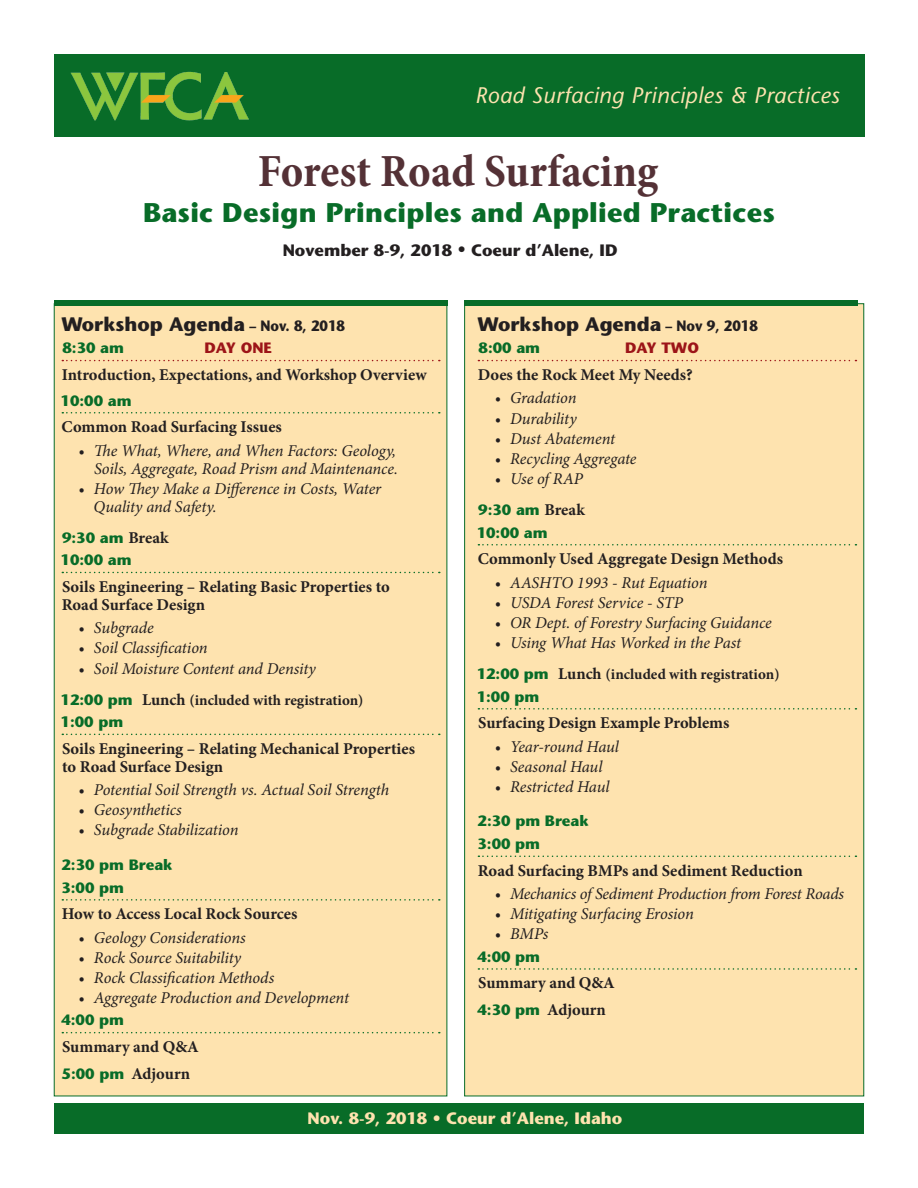
<style>
.page{position:relative;width:918px;height:1188px;background:#fff}
.page>*{position:absolute;margin:0;border:0;box-sizing:border-box;transform-origin:0 0}
.t1{font:700 condensed 46.5px "Minion Pro";letter-spacing:-.005em;color:#543136}
.content_1{font:700 27px "Stone Sans Std";letter-spacing:.01em;color:#086c28}
.headers{font:italic 500 22.5px "Stone Sans Std";letter-spacing:.02em;color:#fee3af}
.Time_no_lines{font:700 19.5px "Stone Sans Std";color:#231f20}
.Workshop_Info{font:italic 16.5px/18px "Minion Pro";letter-spacing:-.01em;color:#231f20;text-align:right}
.Time_no_lines-2{font:700 16.5px/18px "Minion Pro";color:#231f20}
.headers-2{font:700 16.5px "Stone Sans Std";color:#231f20}
.headers-3{font:700 16.5px "Stone Sans Std";color:#fee3af}
.Time_no_lines-3{font:700 15px "Minion Pro";color:#231f20}
.Time___lines{font:700 15px "Stone Sans Std";color:#086c28}
.Time_no_lines-4{font:700 15px "Stone Sans Std";color:#086c28}
.Time___lines-2{font:700 15px "Stone Sans Std";color:#9c1418}
.s1{font-size:15px}
.s2{font-family:"Minion Pro";font-size:16.5px;color:#231f20}
.s3{font-family:"Stone Sans Std";color:#086c28}
.s4{font-size:16.5px}
.s5{font-family:"Stone Sans Std";font-size:15px;color:#086c28}
</style>
<div class="page">
<div style="left:54px;top:303px;width:393px;height:793px;background:#fee3af"></div>
<div style="left:464px;top:303px;width:400px;height:793px;background:#fee3af;border:1px solid #086c28"></div>
<div style="left:54px;top:1104px;width:810px;height:30px;background:#086c28"></div>
<svg style="left:62px;top:360px;width:378px;height:1px"></svg>
<svg style="left:62px;top:412px;width:378px;height:2px"></svg>
<svg style="left:62px;top:572px;width:378px;height:1px"></svg>
<svg style="left:62px;top:734px;width:378px;height:1px"></svg>
<svg style="left:62px;top:899px;width:378px;height:2px"></svg>
<svg style="left:62px;top:1032px;width:378px;height:1px"></svg>
<svg style="left:478px;top:360px;width:378px;height:1px"></svg>
<svg style="left:478px;top:544px;width:378px;height:2px"></svg>
<svg style="left:478px;top:708px;width:378px;height:2px"></svg>
<svg style="left:478px;top:856px;width:378px;height:1px"></svg>
<svg style="left:478px;top:968px;width:378px;height:2px"></svg>
<div style="left:55px;top:54px;width:810px;height:82px;background:#086c28"></div>
<img style="left:70px;top:72px;width:179px;height:49px">
<div style="left:54px;top:300px;width:393px;height:6px;background:#086c28"></div>
<div style="left:464px;top:300px;width:394px;height:6px;background:#086c28"></div>
<p class="headers" style="left:475px;top:82px;width:366px">Road Surfacing Principles &amp; Practices</p>
<p class="t1" style="left:258px;top:139px;width:402px">Forest Road Surfacing</p>
<p class="content_1" style="left:143px;top:197px;width:633px">Basic Design Principles and Applied Practices</p>
<p class="headers-2" style="left:283px;top:241px;width:336px">November 8-9, 2018 • Coeur d’Alene, ID</p>
<p class="Time_no_lines" style="left:61px;top:312px;width:285px">Workshop Agenda <span class="s1">– Nov. 8, 2018</span></p>
<p class="Time___lines" style="left:63px;top:339px;width:63px">8:30 am</p>
<p class="Time___lines-2" style="left:204px;top:339px;width:69px">DAY ONE</p>
<p class="Time_no_lines-2" style="left:62px;top:365px;width:367px">Introduction, Expectations, and Workshop Overview</p>
<p class="Time___lines" style="left:61px;top:391px;width:72px">10:00 am</p>
<p class="Time_no_lines-2" style="left:62px;top:418px;width:222px">Common Road Surfacing Issues</p>
<p class="Workshop_Info" style="left:79px;top:441px;width:321px">• The What, Where, and When Factors: Geology,<br>Soils, Aggregate, Road Prism and Maintenance.</p>
<p class="Workshop_Info" style="left:94px;top:479px;width:289px;text-align:left;text-indent:-15px">• How They Make a Difference in Costs, Water<br>Quality and Safety.</p>
<p class="Time_no_lines-4" style="left:62px;top:529px;width:108px">9:30 am <span class="s2">Break</span></p>
<p class="Time___lines" style="left:61px;top:551px;width:72px">10:00 am</p>
<p class="Time_no_lines-2" style="left:62px;top:577px;width:330px">Soils Engineering – Relating Basic Properties to<br>Road Surface Design</p>
<p class="Workshop_Info" style="left:79px;top:619px;width:77px">• Subgrade</p>
<p class="Workshop_Info" style="left:79px;top:639px;width:131px">• Soil Classification</p>
<p class="Workshop_Info" style="left:79px;top:659px;width:239px">• Soil Moisture Content and Density</p>
<p class="Time_no_lines-3" style="left:61px;top:689px;width:304px"><span class="s3">12:00 pm</span> <span class="s4">Lunch</span> (included with registration)</p>
<p class="Time___lines" style="left:61px;top:713px;width:64px">1:00 pm</p>
<p class="Time_no_lines-2" style="left:62px;top:739px;width:354px">Soils Engineering – Relating Mechanical Properties to Road Surface Design</p>
<p class="Workshop_Info" style="left:79px;top:781px;width:312px">• Potential Soil Strength vs. Actual Soil Strength</p>
<p class="Workshop_Info" style="left:79px;top:801px;width:105px">• Geosynthetics</p>
<p class="Workshop_Info" style="left:79px;top:821px;width:162px">• Subgrade Stabilization</p>
<p class="Time_no_lines-4" style="left:62px;top:856px;width:113px">2:30 pm Break</p>
<p class="Time___lines" style="left:61px;top:878px;width:64px">3:00 pm</p>
<p class="Time_no_lines-2" style="left:62px;top:905px;width:237px">How to Access Local Rock Sources</p>
<p class="Workshop_Info" style="left:79px;top:928px;width:169px">• Geology Considerations</p>
<p class="Workshop_Info" style="left:79px;top:949px;width:164px">• Rock Source Suitability</p>
<p class="Workshop_Info" style="left:79px;top:969px;width:197px">• Rock Classification Methods</p>
<p class="Workshop_Info" style="left:79px;top:989px;width:272px">• Aggregate Production and Development</p>
<p class="Time___lines" style="left:61px;top:1011px;width:64px">4:00 pm</p>
<p class="Time_no_lines-2" style="left:62px;top:1038px;width:138px">Summary and Q&amp;A</p>
<p class="Time_no_lines-2" style="left:62px;top:1064px;width:130px"><span class="s5">5:00 pm</span> Adjourn</p>
<p class="Time_no_lines" style="left:477px;top:312px;width:282px">Workshop Agenda <span class="s1">– Nov 9, 2018</span></p>
<p class="Time___lines" style="left:479px;top:339px;width:63px">8:00 am</p>
<p class="Time___lines-2" style="left:625px;top:339px;width:75px">DAY TWO</p>
<p class="Time_no_lines-2" style="left:478px;top:365px;width:216px">Does the Rock Meet My Needs?</p>
<p class="Workshop_Info" style="left:495px;top:389px;width:83px">• Gradation</p>
<p class="Workshop_Info" style="left:495px;top:409px;width:83px">• Durability</p>
<p class="Workshop_Info" style="left:495px;top:429px;width:122px">• Dust Abatement</p>
<p class="Workshop_Info" style="left:495px;top:450px;width:143px">• Recycling Aggregate</p>
<p class="Workshop_Info" style="left:495px;top:470px;width:90px">• Use of RAP</p>
<p class="Time_no_lines-4" style="left:478px;top:501px;width:108px">9:30 am <span class="s2">Break</span></p>
<p class="Time___lines" style="left:477px;top:523px;width:72px">10:00 am</p>
<p class="Time_no_lines-2" style="left:478px;top:550px;width:307px">Commonly Used Aggregate Design Methods</p>
<p class="Workshop_Info" style="left:495px;top:573px;width:214px">• AASHTO 1993 - Rut Equation</p>
<p class="Workshop_Info" style="left:495px;top:593px;width:190px">• USDA Forest Service - STP</p>
<p class="Workshop_Info" style="left:495px;top:614px;width:279px">• OR Dept. of Forestry Surfacing Guidance</p>
<p class="Workshop_Info" style="left:495px;top:634px;width:248px">• Using What Has Worked in the Past</p>
<p class="Time_no_lines-3" style="left:477px;top:664px;width:304px"><span class="s3">12:00 pm</span> <span class="s4">Lunch</span> (included with registration)</p>
<p class="Time___lines" style="left:477px;top:687px;width:64px">1:00 pm</p>
<p class="Time_no_lines-2" style="left:478px;top:714px;width:253px">Surfacing Design Example Problems</p>
<p class="Workshop_Info" style="left:495px;top:737px;width:126px">• Year-round Haul</p>
<p class="Workshop_Info" style="left:495px;top:757px;width:109px">• Seasonal Haul</p>
<p class="Workshop_Info" style="left:495px;top:778px;width:116px">• Restricted Haul</p>
<p class="Time_no_lines-4" style="left:478px;top:812px;width:113px">2:30 pm Break</p>
<p class="Time___lines" style="left:478px;top:835px;width:64px">3:00 pm</p>
<p class="Time_no_lines-2" style="left:478px;top:861px;width:326px">Road Surfacing BMPs and Sediment Reduction</p>
<p class="Workshop_Info" style="left:495px;top:885px;width:351px">• Mechanics of Sediment Production from Forest Roads</p>
<p class="Workshop_Info" style="left:495px;top:905px;width:201px">• Mitigating Surfacing Erosion</p>
<p class="Workshop_Info" style="left:495px;top:925px;width:55px">• BMPs</p>
<p class="Time___lines" style="left:478px;top:948px;width:64px">4:00 pm</p>
<p class="Time_no_lines-2" style="left:478px;top:974px;width:138px">Summary and Q&amp;A</p>
<p class="Time_no_lines-2" style="left:478px;top:1001px;width:130px"><span class="s5">4:30 pm</span> Adjourn</p>
<p class="headers-3" style="left:308px;top:1108px;width:316px">Nov. 8-9, 2018 • Coeur d’Alene, Idaho</p>
</div>
